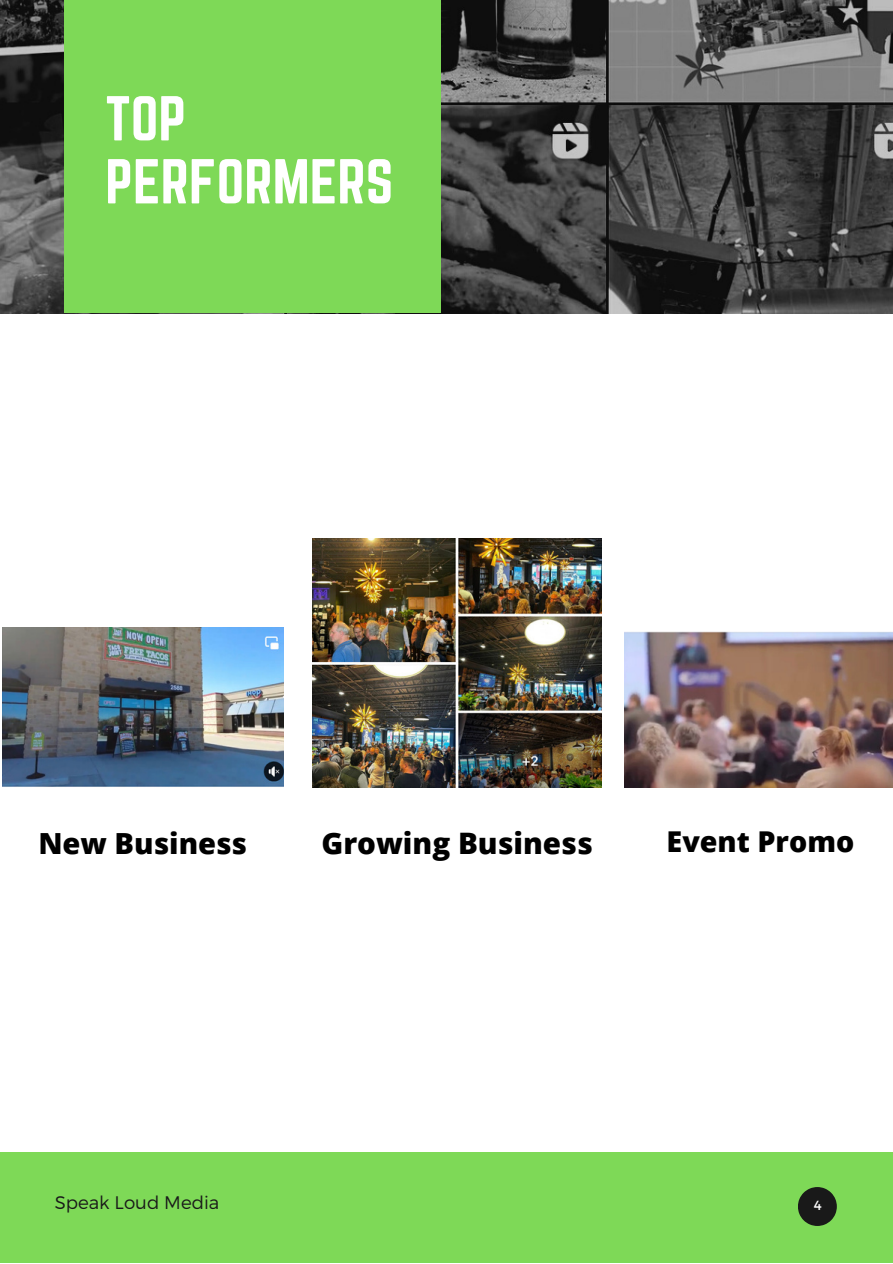
<style>
.page{position:relative;width:893px;height:1264px;background:#fff}
.page>*{position:absolute;margin:0;border:0;box-sizing:border-box;transform-origin:0 0}
.t1{font:55.35px/63px "Norwester";color:#fff}
.t2{font:800 29.55px "Open Sans";color:#000}
.t3{font:800 29.1px "Open Sans";color:#000}
.t4{font:800 28.65px "Open Sans";color:#000}
.t5{font:300 18.15px "Montserrat";color:#191919}
.t6{font:13.2px "Montserrat";color:#fff}
</style>
<div class="page">
<div style="left:0;top:1152px;width:892px;height:110px;background:#7ed957"></div>
<svg style="left:798px;top:1187px;width:38px;height:38px"></svg>
<img style="left:0;top:0;width:892px;height:314px">
<div style="left:65px;top:0;width:375px;height:313px;background:#7ed957"></div>
<img style="left:2px;top:627px;width:281px;height:160px">
<img style="left:624px;top:631px;width:268px;height:156px">
<img style="left:312px;top:539px;width:289px;height:248px">
<h1 class="t1" style="left:105px;top:87px;width:289px">TOP<br>PERFORMERS</h1>
<p class="t3" style="left:38px;top:823px;width:210px">New Business</p>
<p class="t2" style="left:321px;top:822px;width:273px">Growing Business</p>
<p class="t4" style="left:666px;top:821px;width:189px">Event Promo</p>
<p class="t5" style="left:55px;top:1190px;width:166px">Speak Loud Media</p>
<p class="t6" style="left:813px;top:1196px;width:9px">4</p>
</div>
